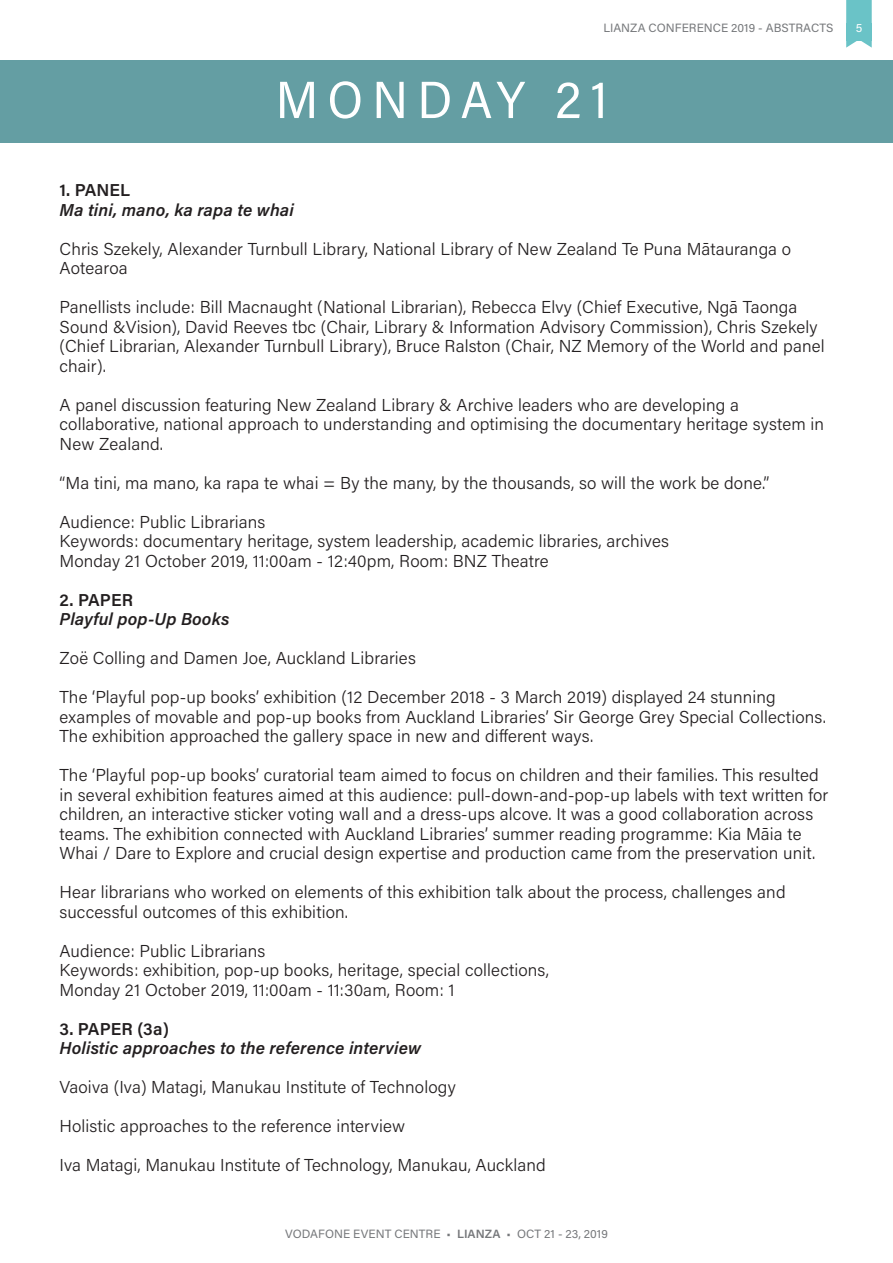
<style>
.page{position:relative;width:893px;height:1263px;background:#fff}
.page>*{position:absolute;margin:0;border:0;box-sizing:border-box;transform-origin:0 0}
.body{font:52.5px "Acumin Pro Semi Cond";letter-spacing:.175em;color:#fff}
.body-2{font:300 17.25px/19.5px "Acumin Pro";letter-spacing:.01em;color:#231f20}
.body-3{font:italic 600 17.25px/19.5px "Acumin Pro";letter-spacing:.01em;color:#231f20}
.t1{font:12px "Acumin Pro";color:#76787b}
.t2{font:12px "Acumin Pro";color:#fff}
.s1{font-style:normal}
.s2{font-weight:600}
</style>
<div class="page">
<svg style="left:846px;top:0;width:26px;height:48px"></svg>
<div style="left:846px;top:23px;width:26px;height:18px;background:#6ac3c7"></div>
<div style="left:0;top:60px;width:893px;height:82px;background:#649ea3"></div>
<p class="t1" style="left:603px;top:20px;width:232px">LIANZA CONFERENCE 2019 - ABSTRACTS</p>
<p class="t2" style="left:856px;top:20px;width:8px">5</p>
<p class="body" style="left:276px;top:63px;width:333px">MONDAY 21</p>
<p class="body-3" style="left:60px;top:179px;width:236px"><span class="s1">1. PANEL<br></span>Ma tini, mano, ka rapa te whai</p>
<p class="body-2" style="left:60px;top:238px;width:733px">Chris Szekely, Alexander Turnbull Library, National Library of New Zealand Te Puna Mātauranga o<br>Aotearoa</p>
<p class="body-2" style="left:60px;top:297px;width:767px">Panellists include: Bill Macnaught (National Librarian), Rebecca Elvy (Chief Executive, Ngā Taonga Sound &amp;Vision), David Reeves tbc (Chair, Library &amp; Information Advisory Commission), Chris Szekely (Chief Librarian, Alexander Turnbull Library), Bruce Ralston (Chair, NZ Memory of the World and panel chair).</p>
<p class="body-2" style="left:60px;top:394px;width:766px">A panel discussion featuring New Zealand Library &amp; Archive leaders who are developing a collaborative, national approach to understanding and optimising the documentary heritage system in<br>New Zealand.</p>
<p class="body-2" style="left:60px;top:472px;width:711px">“Ma tini, ma mano, ka rapa te whai = By the many, by the thousands, so will the work be done.”</p>
<p class="body-2" style="left:60px;top:511px;width:611px">Audience: Public Librarians<br>Keywords: documentary heritage, system leadership, academic libraries, archives<br>Monday 21 October 2019, 11:00am - 12:40pm, Room: BNZ Theatre</p>
<p class="body-3" style="left:60px;top:589px;width:171px"><span class="s1">2. PAPER<br></span>Playful pop-Up Books</p>
<p class="body-2" style="left:60px;top:648px;width:358px">Zoë Colling and Damen Joe, Auckland Libraries</p>
<p class="body-2" style="left:60px;top:687px;width:768px">The ‘Playful pop-up books’ exhibition (12 December 2018 - 3 March 2019) displayed 24 stunning examples of movable and pop-up books from Auckland Libraries’ Sir George Grey Special Collections.<br>The exhibition approached the gallery space in new and different ways.</p>
<p class="body-2" style="left:60px;top:765px;width:770px">The ‘Playful pop-up books’ curatorial team aimed to focus on children and their families. This resulted in several exhibition features aimed at this audience: pull-down-and-pop-up labels with text written for children, an interactive sticker voting wall and a dress-ups alcove. It was a good collaboration across teams. The exhibition connected with Auckland Libraries’ summer reading programme: Kia Māia te Whai / Dare to Explore and crucial design expertise and production came from the preservation unit.</p>
<p class="body-2" style="left:60px;top:882px;width:728px">Hear librarians who worked on elements of this exhibition talk about the process, challenges and successful outcomes of this exhibition.</p>
<p class="body-2" style="left:60px;top:940px;width:491px">Audience: Public Librarians<br>Keywords: exhibition, pop-up books, heritage, special collections,<br>Monday 21 October 2019, 11:00am - 11:30am, Room: 1</p>
<p class="body-3" style="left:60px;top:1018px;width:363px"><span class="s1">3. PAPER (3a)<br></span>Holistic approaches to the reference interview</p>
<p class="body-2" style="left:60px;top:1077px;width:398px">Vaoiva (Iva) Matagi, Manukau Institute of Technology</p>
<p class="body-2" style="left:60px;top:1116px;width:347px">Holistic approaches to the reference interview</p>
<p class="body-2" style="left:60px;top:1155px;width:488px">Iva Matagi, Manukau Institute of Technology, Manukau, Auckland</p>
<p class="t1" style="left:285px;top:1225px;width:324px">VODAFONE EVENT CENTRE • <span class="s2">LIANZA</span> • OCT 21 - 23, 2019</p>
</div>
